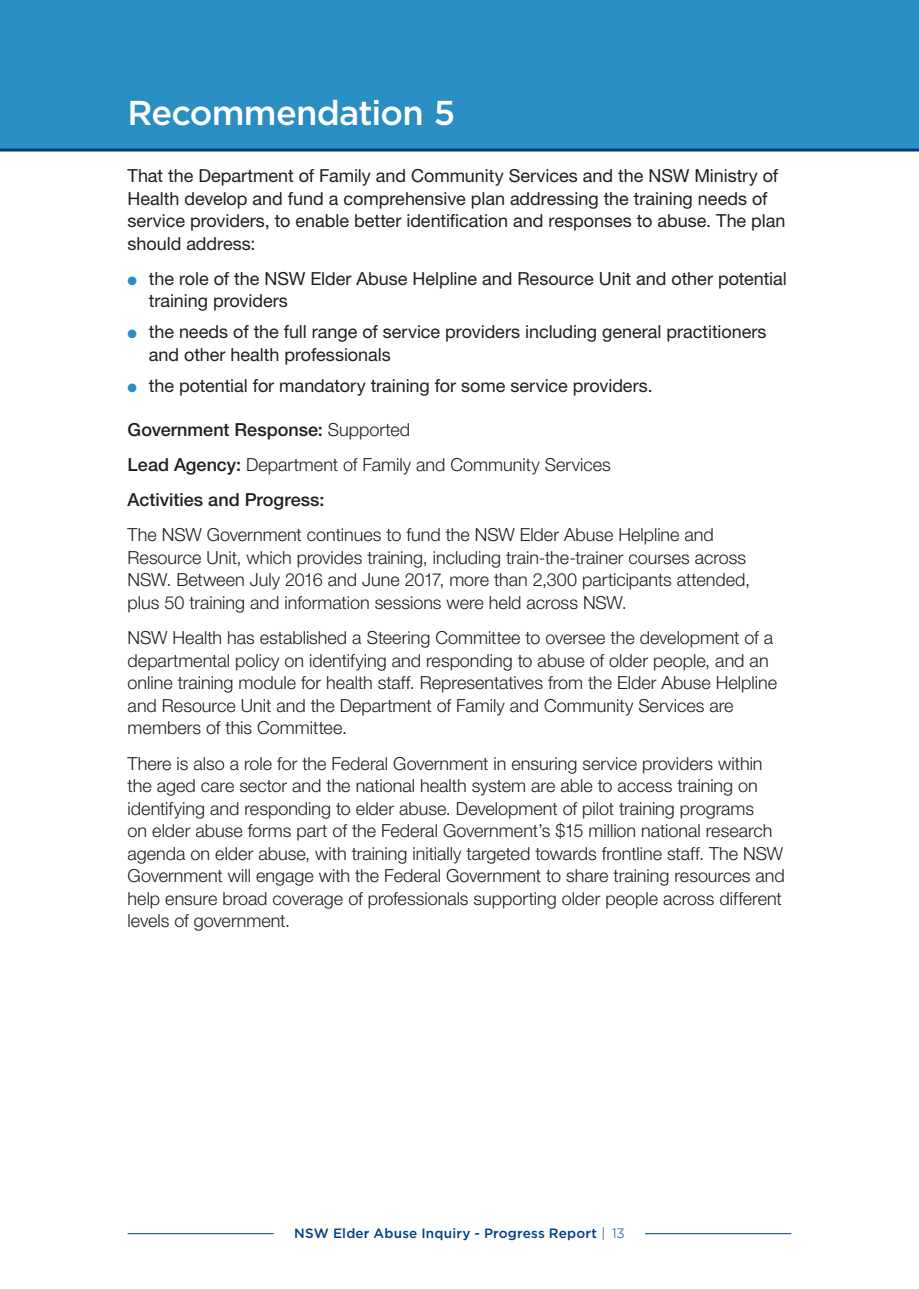
<style>
.page{position:relative;width:919px;height:1289px;background:#fff}
.page>*{position:absolute;margin:0;border:0;box-sizing:border-box;transform-origin:0 0}
._001_heading_level_1{font:500 34.5px "Gotham";letter-spacing:-.025em;color:#fff}
._002_Body_copy{font:300 18px/22.5px "Helvetica Neue LT Std";color:#231f20}
._002_Body_copy-2{font:18px/22.5px "Helvetica Neue LT Std";letter-spacing:-.005em;color:#231f20}
._002_Body_copy-3{font:500 18px "Helvetica Neue LT Std";color:#231f20}
.t1{font:500 13.5px "Gotham";letter-spacing:.015em;color:#003e7e}
.s1{color:#298ec2}
.s2{font-weight:300}
.s3{font-weight:500}
</style>
<div class="page">
<hr style="left:128px;top:1233px;width:146px;height:1px;background:#003e7e">
<hr style="left:645px;top:1233px;width:146px;height:1px;background:#003e7e">
<div style="left:0;top:0;width:918px;height:150px;background:#298ec2"></div>
<hr style="left:0;top:148px;width:918px;height:3px;background:#003e7e">
<p class="_001_heading_level_1" style="left:128px;top:91px;width:329px">Recommendation 5</p>
<p class="_002_Body_copy-2" style="left:128px;top:164px;width:659px">That the Department of Family and Community Services and the NSW Ministry of Health develop and fund a comprehensive plan addressing the training needs of service providers, to enable better identification and responses to abuse. The plan should address:</p>
<p class="_002_Body_copy-2" style="left:149px;top:267px;width:639px;text-indent:-21px"><span class="s1">●</span> the role of the NSW Elder Abuse Helpline and Resource Unit and other potential training providers</p>
<p class="_002_Body_copy-2" style="left:149px;top:320px;width:619px;text-indent:-21px"><span class="s1">●</span> the needs of the full range of service providers including general practitioners and other health professionals</p>
<p class="_002_Body_copy-2" style="left:128px;top:374px;width:526px"><span class="s1">●</span> the potential for mandatory training for some service providers.</p>
<p class="_002_Body_copy-3" style="left:128px;top:418px;width:284px">Government Response: <span class="s2">Supported</span></p>
<p class="_002_Body_copy" style="left:128px;top:453px;width:484px"><span class="s3">Lead Agency:</span> Department of Family and Community Services</p>
<p class="_002_Body_copy-3" style="left:128px;top:489px;width:198px">Activities and Progress:</p>
<p class="_002_Body_copy" style="left:128px;top:523px;width:624px">The NSW Government continues to fund the NSW Elder Abuse Helpline and Resource Unit, which provides training, including train-the-trainer courses across NSW. Between July 2016 and June 2017, more than 2,300 participants attended, plus 50 training and information sessions were held across NSW.</p>
<p class="_002_Body_copy" style="left:128px;top:626px;width:651px">NSW Health has established a Steering Committee to oversee the development of a departmental policy on identifying and responding to abuse of older people, and an online training module for health staff. Representatives from the Elder Abuse Helpline and Resource Unit and the Department of Family and Community Services are members of this Committee.</p>
<p class="_002_Body_copy" style="left:128px;top:751px;width:658px">There is also a role for the Federal Government in ensuring service providers within the aged care sector and the national health system are able to access training on identifying and responding to elder abuse. Development of pilot training programs<br>on elder abuse forms part of the Federal Government’s $15 million national research agenda on elder abuse, with training initially targeted towards frontline staff. The NSW Government will engage with the Federal Government to share training resources and help ensure broad coverage of professionals supporting older people across different levels of government.</p>
<p class="t1" style="left:294px;top:1223px;width:332px">NSW Elder Abuse Inquiry - Progress Report <span class="s2">| 13</span></p>
</div>
